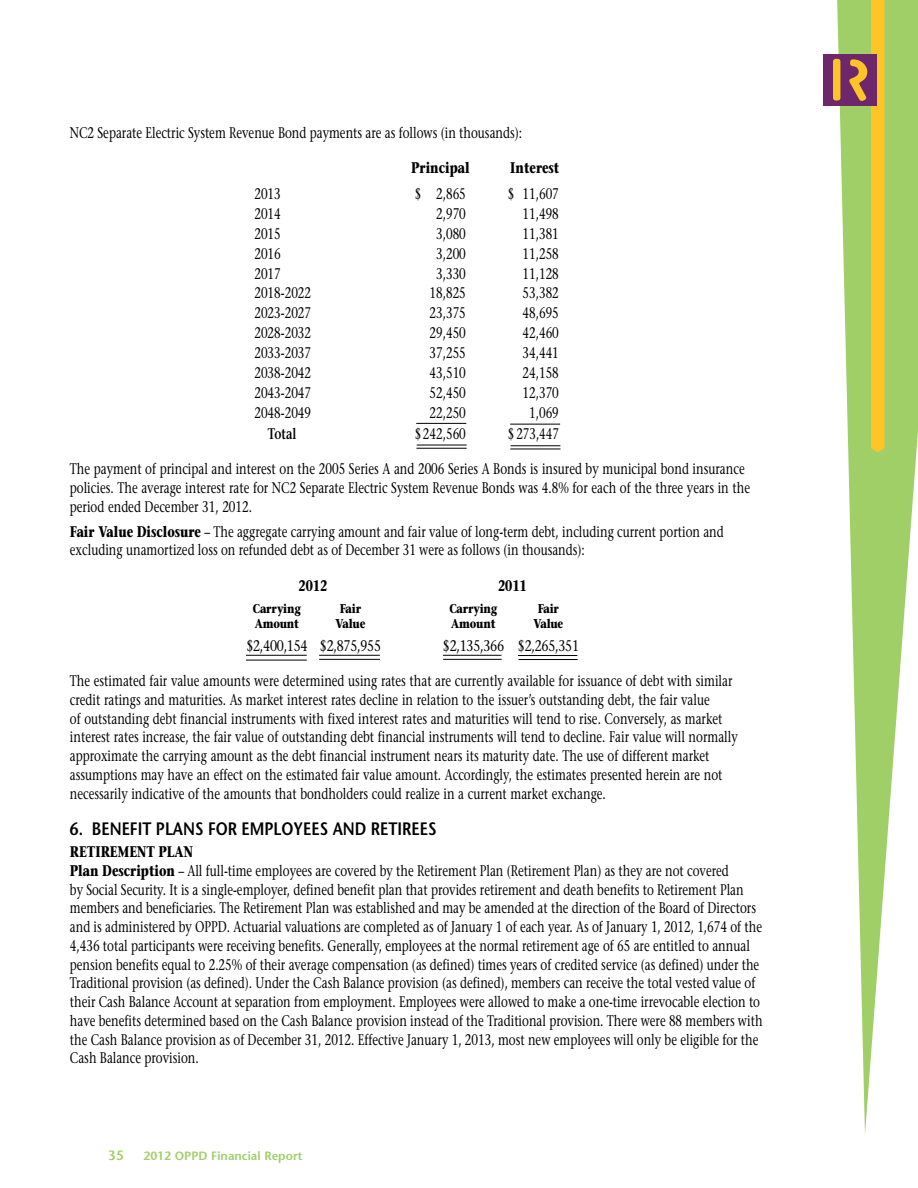
<style>
.page{position:relative;width:918px;height:1188px;background:#fff}
.page>*{position:absolute;margin:0;border:0;box-sizing:border-box;transform-origin:0 0}
.t1{font:600 18px "Stone Sans Std";color:#000;scale:.85 1}
.t2{font:500 15.3px/18.8px "Stone Serif Std";color:#000;scale:.75 1}
.t3{font:500 15.3px "Stone Serif Std";letter-spacing:-.02em;color:#000;scale:.8 1}
.t4{font:700 15.3px "Stone Serif Std";color:#000;scale:.75 1}
.t5{font:700 15.3px "Stone Serif Std";color:#000;scale:.74 1}
.t6{font:600 15.3px "Stone Serif Std";color:#000;scale:.75 1}
.t7{font:600 13.5px "Stone Sans Std";color:#a0cf67}
.t8{font:700 12.75px "Stone Serif Std";letter-spacing:-.02em;color:#000;scale:.8 1}
.t9{font:600 12px "Stone Sans Std";color:#a0cf67}
.s1{font-weight:700}
</style>
<div class="page">
<svg style="left:848px;top:0;width:70px;height:1134px;fill:#a0cf67"></svg>
<div style="left:823px;top:54px;width:54px;height:52px;background:#6d276a"></div>
<svg style="left:833px;top:0;width:51px;height:452px"></svg>
<hr style="left:246px;top:655px;width:61px;height:1px;background:#000">
<hr style="left:319px;top:655px;width:61px;height:1px;background:#000">
<hr style="left:443px;top:655px;width:58px;height:1px;background:#000">
<hr style="left:518px;top:659px;width:60px;height:1px;background:#000">
<hr style="left:443px;top:659px;width:59px;height:1px;background:#000">
<hr style="left:319px;top:659px;width:61px;height:1px;background:#000">
<hr style="left:246px;top:660px;width:61px;height:1px;background:#000">
<hr style="left:518px;top:655px;width:59px;height:1px;background:#000">
<hr style="left:416px;top:423px;width:50px;height:1px;background:#000">
<hr style="left:417px;top:445px;width:50px;height:1px;background:#000">
<hr style="left:416px;top:448px;width:51px;height:1px;background:#000">
<hr style="left:510px;top:424px;width:50px;height:1px;background:#000">
<hr style="left:511px;top:445px;width:49px;height:1px;background:#000">
<hr style="left:510px;top:449px;width:51px;height:1px;background:#000">
<p class="t2" style="left:70px;top:123px;width:605px">NC2 Separate Electric System Revenue Bond payments are as follows (in thousands):</p>
<p class="t4" style="left:411px;top:158px;width:79px">Principal</p>
<p class="t4" style="left:510px;top:158px;width:67px">Interest</p>
<p class="t2" style="left:254px;top:184px;width:37px">2013</p>
<p class="t2" style="left:415px;top:184px;width:70px">$ 2,865</p>
<p class="t2" style="left:508px;top:184px;width:70px">$ 11,607</p>
<p class="t2" style="left:254px;top:204px;width:37px">2014</p>
<p class="t2" style="left:436px;top:204px;width:41px">2,970</p>
<p class="t2" style="left:523px;top:204px;width:50px">11,498</p>
<p class="t2" style="left:254px;top:224px;width:37px">2015</p>
<p class="t2" style="left:436px;top:224px;width:41px">3,080</p>
<p class="t2" style="left:523px;top:224px;width:50px">11,381</p>
<p class="t2" style="left:254px;top:244px;width:37px">2016</p>
<p class="t2" style="left:436px;top:244px;width:41px">3,200</p>
<p class="t2" style="left:523px;top:244px;width:50px">11,258</p>
<p class="t2" style="left:254px;top:264px;width:37px">2017</p>
<p class="t2" style="left:436px;top:264px;width:41px">3,330</p>
<p class="t2" style="left:523px;top:264px;width:50px">11,128</p>
<p class="t2" style="left:254px;top:284px;width:77px">2018-2022</p>
<p class="t2" style="left:430px;top:284px;width:50px">18,825</p>
<p class="t2" style="left:523px;top:284px;width:50px">53,382</p>
<p class="t2" style="left:254px;top:304px;width:77px">2023-2027</p>
<p class="t2" style="left:430px;top:304px;width:50px">23,375</p>
<p class="t2" style="left:523px;top:304px;width:50px">48,695</p>
<p class="t2" style="left:254px;top:324px;width:77px">2028-2032</p>
<p class="t2" style="left:430px;top:324px;width:50px">29,450</p>
<p class="t2" style="left:523px;top:324px;width:50px">42,460</p>
<p class="t2" style="left:254px;top:343px;width:77px">2033-2037</p>
<p class="t2" style="left:430px;top:343px;width:50px">37,255</p>
<p class="t2" style="left:523px;top:343px;width:50px">34,441</p>
<p class="t2" style="left:254px;top:363px;width:77px">2038-2042</p>
<p class="t2" style="left:430px;top:363px;width:50px">43,510</p>
<p class="t2" style="left:523px;top:363px;width:50px">24,158</p>
<p class="t2" style="left:254px;top:383px;width:77px">2043-2047</p>
<p class="t2" style="left:430px;top:383px;width:50px">52,450</p>
<p class="t2" style="left:523px;top:383px;width:50px">12,370</p>
<p class="t2" style="left:254px;top:403px;width:77px">2048-2049</p>
<p class="t2" style="left:430px;top:403px;width:50px">22,250</p>
<p class="t2" style="left:529px;top:403px;width:41px">1,069</p>
<p class="t6" style="left:268px;top:425px;width:40px">Total</p>
<p class="t2" style="left:415px;top:424px;width:70px">$242,560</p>
<p class="t2" style="left:508px;top:424px;width:69px">$ 273,447</p>
<p class="t2" style="left:70px;top:460px;width:908px">The payment of principal and interest on the 2005 Series A and 2006 Series A Bonds is insured by municipal bond insurance policies. The average interest rate for NC2 Separate Electric System Revenue Bonds was 4. 8% for each of the three years in the period ended December 31, 2012.</p>
<p class="t2" style="left:70px;top:522px;width:873px"><span class="s1">Fair Value Disclosure</span> – The aggregate carrying amount and fair value of long-term debt, including current portion and excluding unamortized loss on refunded debt as of December 31 were as follows (in thousands):</p>
<p class="t5" style="left:299px;top:576px;width:40px">2012</p>
<p class="t5" style="left:498px;top:576px;width:40px">2011</p>
<p class="t8" style="left:253px;top:600px;width:62px">Carrying</p>
<p class="t8" style="left:340px;top:600px;width:28px">Fair</p>
<p class="t8" style="left:449px;top:600px;width:62px">Carrying</p>
<p class="t8" style="left:538px;top:600px;width:28px">Fair</p>
<p class="t8" style="left:255px;top:615px;width:57px">Amount</p>
<p class="t8" style="left:336px;top:615px;width:39px">Value</p>
<p class="t8" style="left:451px;top:615px;width:57px">Amount</p>
<p class="t8" style="left:533px;top:615px;width:39px">Value</p>
<p class="t3" style="left:246px;top:637px;width:170px">$2,400,154 $2,875,955</p>
<p class="t3" style="left:443px;top:637px;width:172px">$2,135,366 $2,265,351</p>
<p class="t2" style="left:70px;top:671px;width:892px">The estimated fair value amounts were determined using rates that are currently available for issuance of debt with similar credit ratings and maturities. As market interest rates decline in relation to the issuer’s outstanding debt, the fair value<br>of outstanding debt financial instruments with fixed interest rates and maturities will tend to rise. Conversely, as market interest rates increase, the fair value of outstanding debt financial instruments will tend to decline. Fair value will normally approximate the carrying amount as the debt financial instrument nears its maturity date. The use of different market assumptions may have an effect on the estimated fair value amount. Accordingly, the estimates presented herein are not necessarily indicative of the amounts that bondholders could realize in a current market exchange.</p>
<p class="t1" style="left:70px;top:818px;width:433px">6. BENEFIT PLANS FOR EMPLOYEES AND RETIREES</p>
<p class="t2" style="left:70px;top:842px;width:925px"><span class="s1">RETIREMENT PLAN<br>Plan Description</span> – All full-time employees are covered by the Retirement Plan (Retirement Plan) as they are not covered<br>by Social Security. It is a single-employer, defined benefit plan that provides retirement and death benefits to Retirement Plan members and beneficiaries. The Retirement Plan was established and may be amended at the direction of the Board of Directors and is administered by OPPD. Actuarial valuations are completed as of January 1 of each year. As of January 1, 2012, 1,674 of the 4,436 total participants were receiving benefits. Generally, employees at the normal retirement age of 65 are entitled to annual pension benefits equal to 2. 25% of their average compensation (as defined) times years of credited service (as defined) under the Traditional provision (as defined). Under the Cash Balance provision (as defined), members can receive the total vested value of their Cash Balance Account at separation from employment. Employees were allowed to make a one-time irrevocable election to have benefits determined based on the Cash Balance provision instead of the Traditional provision. There were 88 members with the Cash Balance provision as of December 31, 2012. Effective January 1, 2013, most new employees will only be eligible for the Cash Balance provision.</p>
<p class="t7" style="left:108px;top:1147px;width:17px">35</p>
<p class="t9" style="left:143px;top:1149px;width:161px">2012 OPPD Financial Report</p>
</div>
